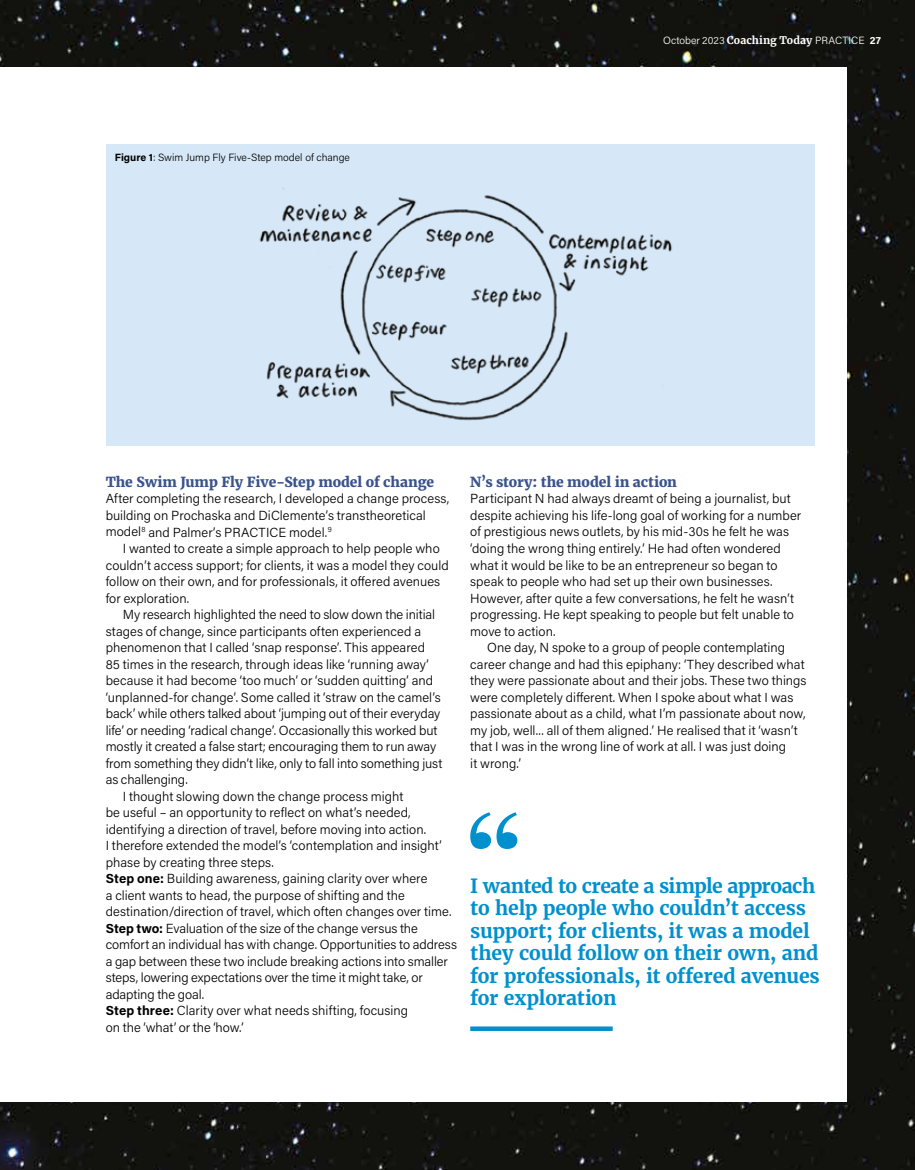
<style>
.page{position:relative;width:915px;height:1170px;background:#fff}
.page>*{position:absolute;margin:0;border:0;box-sizing:border-box;transform-origin:0 0}
.t1{font:700 19.5px/22.5px "Merriweather";letter-spacing:-.015em;color:#0090ce}
.t2{font:800 13.8px "Merriweather";letter-spacing:-.01em;color:#3a538b}
.t3{font:300 13.2px/16.5px "Acumin Pro";letter-spacing:.005em;color:#000}
.t4{font:300 10.5px "Acumin Pro";color:#000}
.t5{font:300 10.5px "Acumin Pro";letter-spacing:.01em;color:#fff}
.s1{font-weight:700}
.s2{font-family:"Merriweather";font-weight:700}
</style>
<div class="page">
<img style="left:0;top:0;width:914px;height:1169px">
<div style="left:0;top:68px;width:846px;height:1033px;background:#fff"></div>
<div style="left:106px;top:145px;width:708px;height:301px;background:#d6e8f7"></div>
<img style="left:259px;top:188px;width:413px;height:233px">
<svg style="left:470px;top:1026px;width:142px;height:4px"></svg>
<svg style="left:470px;top:812px;width:47px;height:36px"></svg>
<p class="t4" style="left:115px;top:150px;width:236px"><span class="s1">Figure 1</span>: Swim Jump Fly Five-Step model of change</p>
<p class="t5" style="left:662px;top:33px;width:219px">October 2023 <span class="s2">Coaching Today</span> PRACTICE <span class="s1">27</span></p>
<p class="t2" style="left:106px;top:473px;width:330px">The Swim Jump Fly Five-Step model of change</p>
<p class="t3" style="left:106px;top:490px;width:345px">After completing the research, I developed a change process, building on Prochaska and DiClemente’s transtheoretical model<sup>8</sup> and Palmer’s PRACTICE model.<sup>9</sup></p>
<p class="t3" style="left:106px;top:539px;width:344px;text-indent:17px">I wanted to create a simple approach to help people who couldn’t access support; for clients, it was a model they could follow on their own, and for professionals, it offered avenues for exploration.</p>
<p class="t3" style="left:123px;top:605px;width:314px">My research highlighted the need to slow down the initial</p>
<p class="t3" style="left:106px;top:622px;width:317px">stages of change, since participants often experienced a</p>
<p class="t3" style="left:106px;top:638px;width:321px">phenomenon that I called ‘snap response’. This appeared</p>
<p class="t3" style="left:106px;top:655px;width:324px">85 times in the research, through ideas like ‘running away’</p>
<p class="t3" style="left:106px;top:671px;width:329px">because it had become ‘too much’ or ‘sudden quitting’ and</p>
<p class="t3" style="left:106px;top:688px;width:336px">‘unplanned-for change’. Some called it ‘straw on the camel’s</p>
<p class="t3" style="left:106px;top:704px;width:336px">back’ while others talked about ‘jumping out of their everyday</p>
<p class="t3" style="left:106px;top:721px;width:333px">life’ or needing ‘radical change’. Occasionally this worked but</p>
<p class="t3" style="left:106px;top:737px;width:332px">mostly it created a false start; encouraging them to run away</p>
<p class="t3" style="left:106px;top:754px;width:338px">from something they didn’t like, only to fall into something just</p>
<p class="t3" style="left:106px;top:770px;width:84px">as challenging.</p>
<p class="t3" style="left:123px;top:787px;width:282px">I thought slowing down the change process might</p>
<p class="t3" style="left:106px;top:803px;width:306px">be useful – an opportunity to reflect on what’s needed,</p>
<p class="t3" style="left:106px;top:820px;width:322px">identifying a direction of travel, before moving into action.</p>
<p class="t3" style="left:106px;top:836px;width:337px">I therefore extended the model’s ‘contemplation and insight’</p>
<p class="t3" style="left:106px;top:853px;width:170px">phase by creating three steps.</p>
<p class="t3" style="left:106px;top:869px;width:323px"><span class="s1">Step one:</span> Building awareness, gaining clarity over where</p>
<p class="t3" style="left:106px;top:886px;width:301px">a client wants to head, the purpose of shifting and the</p>
<p class="t3" style="left:106px;top:902px;width:347px">destination/direction of travel, which often changes over time.</p>
<p class="t3" style="left:106px;top:919px;width:313px"><span class="s1">Step two:</span> Evaluation of the size of the change versus the</p>
<p class="t3" style="left:106px;top:935px;width:353px">comfort an individual has with change. Opportunities to address</p>
<p class="t3" style="left:106px;top:952px;width:343px">a gap between these two include breaking actions into smaller</p>
<p class="t3" style="left:106px;top:968px;width:318px">steps, lowering expectations over the time it might take, or</p>
<p class="t3" style="left:106px;top:985px;width:100px">adapting the goal.</p>
<p class="t3" style="left:106px;top:1001px;width:304px"><span class="s1">Step three:</span> Clarity over what needs shifting, focusing</p>
<p class="t3" style="left:106px;top:1018px;width:139px">on the ‘what’ or the ‘how.’</p>
<p class="t2" style="left:470px;top:473px;width:208px">N’s story: the model in action</p>
<p class="t3" style="left:470px;top:490px;width:332px">Participant N had always dreamt of being a journalist, but despite achieving his life-long goal of working for a number of prestigious news outlets, by his mid-30s he felt he was ‘doing the wrong thing entirely.’ He had often wondered what it would be like to be an entrepreneur so began to speak to people who had set up their own businesses.<br>However, after quite a few conversations, he felt he wasn’t progressing. He kept speaking to people but felt unable to move to action.</p>
<p class="t3" style="left:470px;top:638px;width:338px;text-indent:17px">One day, N spoke to a group of people contemplating career change and had this epiphany: ‘They described what they were passionate about and their jobs. These two things were completely different. When I spoke about what I was passionate about as a child, what I’m passionate about now, my job, well... all of them aligned.’ He realised that it ‘wasn’t that I was in the wrong line of work at all. I was just doing<br>it wrong.’</p>
<h1 class="t1" style="left:470px;top:874px;width:351px">I wanted to create a simple approach to help people who couldn’t access support; for clients, it was a model they could follow on their own, and for professionals, it offered avenues for exploration</h1>
</div>
